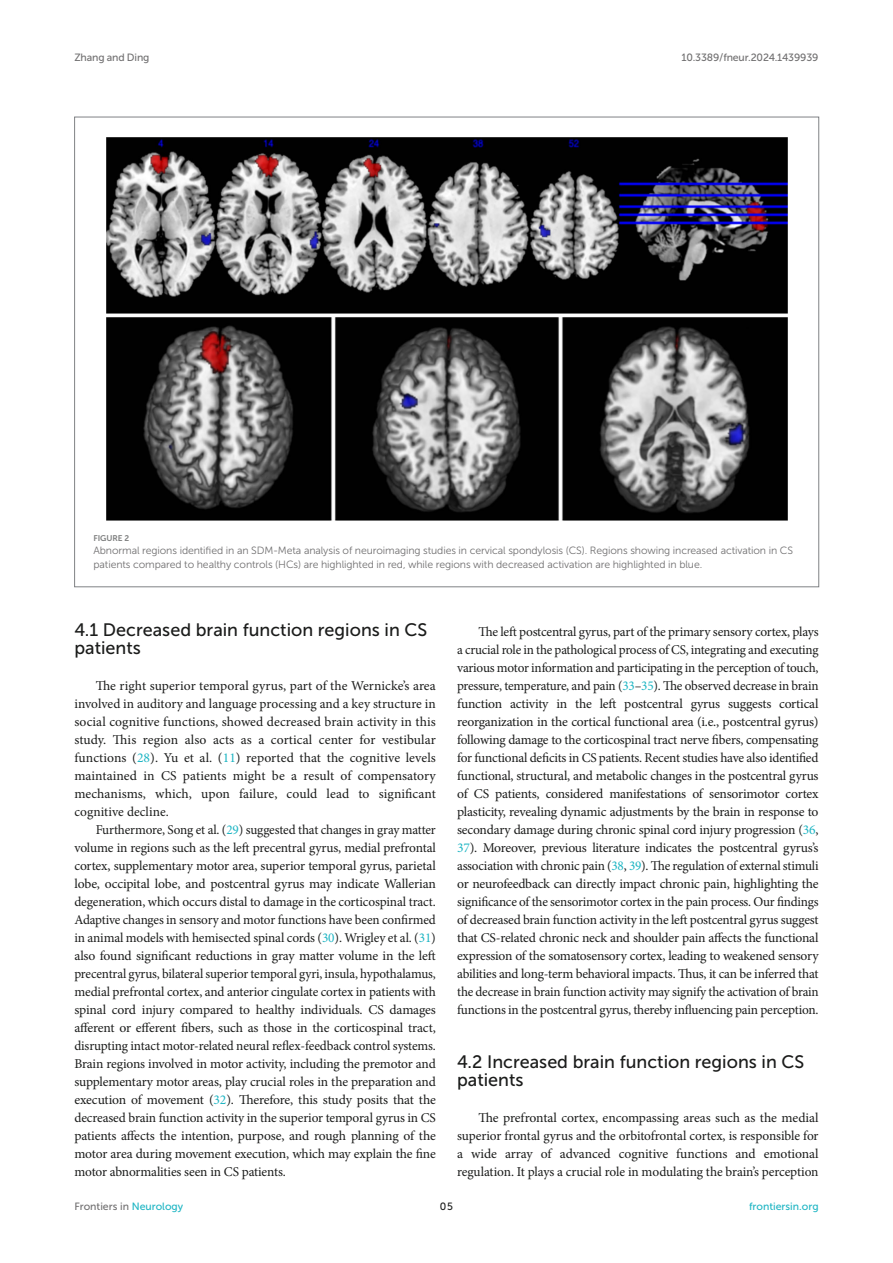
<style>
.page{position:relative;width:893px;height:1263px;background:#fff}
.page>*{position:absolute;margin:0;border:0;box-sizing:border-box;transform-origin:0 0}
.HEAD_2{font:18px/18px "Museo Sans 500";color:#1b1c1b}
.TEXT{font:13.5px/18px "Minion Pro";letter-spacing:-.015em;color:#1b1c1b;text-align:justify}
.TEXT_FLUSH{font:13.5px/18px "Minion Pro";color:#1b1c1b;text-align:justify}
.FIG_LEG{font:10.5px/13.5px "Museo Sans 300";letter-spacing:-.01em;color:#706f70}
.t1{font:10.5px "Museo Sans 500";letter-spacing:-.015em;color:#706f70}
.t2{font:10.5px "Museo Sans 500";color:#1db5c3}
.t3{font:10.5px "Museo Sans 500";color:#1b1c1b}
.FIG_HD{font:8.25px "Museo Sans 700";letter-spacing:-.01em;color:#7e7f7f}
.s1{color:#1db5c3}
</style>
<div class="page">
<img style="left:106px;top:137px;width:682px;height:384px">
<p class="t1" style="left:74px;top:51px;width:77px">Zhang and Ding</p>
<p class="t1" style="left:681px;top:51px;width:139px">10.3389/fneur.2024.1439939</p>
<p class="FIG_HD" style="left:94px;top:533px;width:37px">FIGURE 2</p>
<p class="FIG_LEG" style="left:94px;top:544px;width:701px">Abnormal regions identified in an SDM-Meta analysis of neuroimaging studies in cervical spondylosis (CS). Regions showing increased activation in CS patients compared to healthy controls (HCs) are highlighted in red, while regions with decreased activation are highlighted in blue.</p>
<p class="HEAD_2" style="left:74px;top:621px;width:354px">4.1 Decreased brain function regions in CS patients</p>
<p class="TEXT_FLUSH" style="left:74px;top:677px;width:363px;text-indent:21px">The right superior temporal gyrus, part of the Wernicke’s area involved in auditory and language processing and a key structure in social cognitive functions, showed decreased brain activity in this study. This region also acts as a cortical center for vestibular functions (<span class="s1">28</span>). Yu et al. (<span class="s1">11</span>) reported that the cognitive levels maintained in CS patients might be a result of compensatory mechanisms, which, upon failure, could lead to significant cognitive decline.</p>
<p class="TEXT" style="left:74px;top:821px;width:363px;text-indent:21px">Furthermore, Song et al. (<span class="s1">29</span>) suggested that changes in gray matter volume in regions such as the left precentral gyrus, medial prefrontal cortex, supplementary motor area, superior temporal gyrus, parietal lobe, occipital lobe, and postcentral gyrus may indicate Wallerian degeneration, which occurs distal to damage in the corticospinal tract.<br>Adaptive changes in sensory and motor functions have been confirmed in animal models with hemisected spinal cords (<span class="s1">30</span>). Wrigley et al. (<span class="s1">31</span>) also found significant reductions in gray matter volume in the left precentral gyrus, bilateral superior temporal gyri, insula, hypothalamus, medial prefrontal cortex, and anterior cingulate cortex in patients with spinal cord injury compared to healthy individuals. CS damages afferent or efferent fibers, such as those in the corticospinal tract, disrupting intact motor-related neural reflex-feedback control systems.<br>Brain regions involved in motor activity, including the premotor and supplementary motor areas, play crucial roles in the preparation and execution of movement (<span class="s1">32</span>). Therefore, this study posits that the decreased brain function activity in the superior temporal gyrus in CS patients affects the intention, purpose, and rough planning of the motor area during movement execution, which may explain the fine motor abnormalities seen in CS patients.</p>
<p class="TEXT" style="left:457px;top:623px;width:363px;text-indent:21px">The left postcentral gyrus, part of the primary sensory cortex, plays a crucial role in the pathological process of CS, integrating and executing various motor information and participating in the perception of touch, pressure, temperature, and pain (<span class="s1">33</span>–<span class="s1">35</span>). The observed decrease in brain function activity in the left postcentral gyrus suggests cortical reorganization in the cortical functional area (i.e., postcentral gyrus) following damage to the corticospinal tract nerve fibers, compensating for functional deficits in CS patients. Recent studies have also identified functional, structural, and metabolic changes in the postcentral gyrus of CS patients, considered manifestations of sensorimotor cortex plasticity, revealing dynamic adjustments by the brain in response to secondary damage during chronic spinal cord injury progression (<span class="s1">36</span>, <span class="s1">37</span>). Moreover, previous literature indicates the postcentral gyrus’s association with chronic pain (<span class="s1">38</span>, <span class="s1">39</span>). The regulation of external stimuli or neurofeedback can directly impact chronic pain, highlighting the significance of the sensorimotor cortex in the pain process. Our findings of decreased brain function activity in the left postcentral gyrus suggest that CS-related chronic neck and shoulder pain affects the functional expression of the somatosensory cortex, leading to weakened sensory abilities and long-term behavioral impacts. Thus, it can be inferred that the decrease in brain function activity may signify the activation of brain functions in the postcentral gyrus, thereby influencing pain perception.</p>
<p class="HEAD_2" style="left:457px;top:1053px;width:349px">4.2 Increased brain function regions in CS patients</p>
<p class="TEXT_FLUSH" style="left:457px;top:1109px;width:363px;text-indent:21px">The prefrontal cortex, encompassing areas such as the medial superior frontal gyrus and the orbitofrontal cortex, is responsible for a wide array of advanced cognitive functions and emotional regulation. It plays a crucial role in modulating the brain’s perception</p>
<p class="t1" style="left:74px;top:1200px;width:110px">Frontiers in <span class="s1">Neurology</span></p>
<p class="t3" style="left:440px;top:1200px;width:14px">05</p>
<p class="t2" style="left:749px;top:1200px;width:71px">frontiersin.org</p>
</div>
